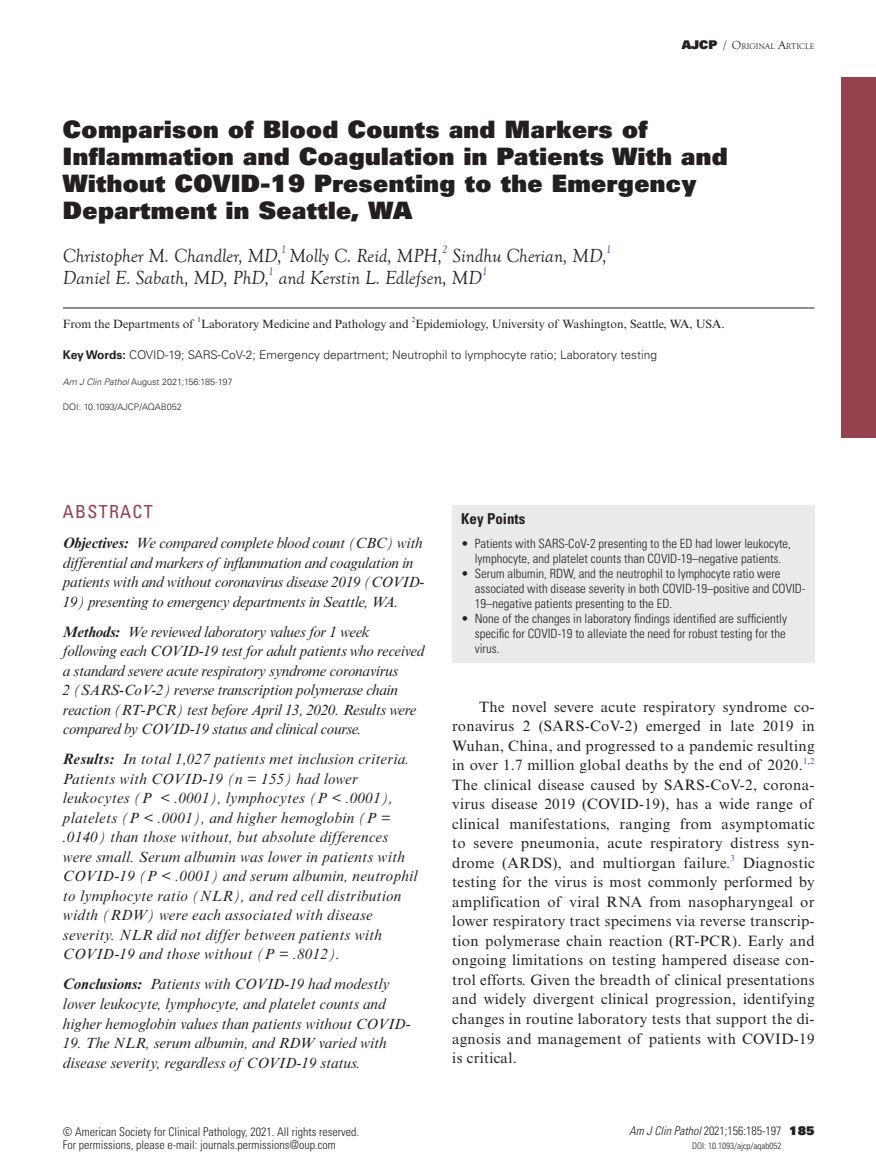
<style>
.page{position:relative;width:876px;height:1174px;background:#fff}
.page>*{position:absolute;margin:0;border:0;box-sizing:border-box;transform-origin:0 0}
.t1{font:24px/27px "Univers LT Std X Black";letter-spacing:.02em;color:#231f20}
.t2{font:italic 19.5px "Goudy Old Style T";color:#231f20}
.t3{font:condensed 18px "Univers LT Std";letter-spacing:.07em;color:#95414e}
.t4{font:15px/19.5px "Times New Roman MT Std";letter-spacing:.02em;color:#231f20;text-align:justify}
.t5{font:italic 15px/19.5px "Times New Roman MT Std";letter-spacing:-.02em;color:#231f20}
.t6{font:italic 15px/19.5px "Times New Roman MT Std";letter-spacing:.02em;color:#231f20}
.t7{font:italic 15px/19.5px "Times New Roman MT Std";color:#231f20}
.t8{font:700 condensed 15px "Univers LT Std";color:#231f20}
.t9{font:300 condensed 12.75px/15px "Univers LT Std";color:#231f20;text-align:center}
.t10{font:300 condensed 12px/13.5px "Univers LT Std";color:#231f20}
.t11{font:12px "Times New Roman MT Std";color:#231f20}
.t12{font:300 12px "Univers LT Std";color:#231f20}
.t13{font:12px "Univers LT Std X Black";color:#231f20}
.t14{font:italic 11.4px "Goudy Old Style T";color:#3853a3}
.t15{font:300 9px "Univers LT Std";color:#231f20}
.t16{font:300 condensed 9px "Univers LT Std";color:#231f20}
.t17{font:8.7px "Times New Roman MT Std";color:#3853a3}
.t18{font:8.4px "Goudy Old Style T";color:#231f20}
.t19{font:7.05px "Times New Roman MT Std";color:#231f20}
.s1{font-family:"Univers LT Std X Black";font-size:12px}
.s2{font-style:italic;font-size:12px}
.s3{font-size:12px}
.s4{font-weight:700}
.s5{font-style:italic}
.s6{font-stretch:condensed}
</style>
<div class="page">
<hr style="left:63px;top:308px;width:751px;height:1px;background:#231f20">
<div style="left:841px;top:77px;width:35px;height:360px;background:#95414e"></div>
<div style="left:452px;top:504px;width:362px;height:158px;background:#e9eaeb"></div>
<p class="t18" style="left:682px;top:42px;width:134px"><span class="s1">AJCP</span> <span class="s2">/</span> <span class="s3">O</span>RIGINAL <span class="s3">A</span>RTICLE</p>
<h1 class="t1" style="left:63px;top:115px;width:666px">Comparison of Blood Counts and Markers of Inflammation and Coagulation in Patients With and Without COVID-19 Presenting to the Emergency Department in Seattle, WA</h1>
<h2 class="t2" style="left:63px;top:245px;width:381px">Christopher M. Chandler, MD, Molly C. Reid, MPH,</h2>
<p class="t14" style="left:281px;top:243px;width:7px">1</p>
<p class="t14" style="left:442px;top:243px;width:7px">2</p>
<h2 class="t2" style="left:453px;top:245px;width:156px">Sindhu Cherian, MD,</h2>
<p class="t14" style="left:606px;top:243px;width:7px">1</p>
<h2 class="t2" style="left:63px;top:267px;width:208px">Daniel E. Sabath, MD, PhD,</h2>
<p class="t14" style="left:268px;top:265px;width:7px">1</p>
<h2 class="t2" style="left:279px;top:267px;width:205px">and Kerstin L. Edlefsen, MD</h2>
<p class="t14" style="left:482px;top:265px;width:7px">1</p>
<p class="t11" style="left:63px;top:317px;width:132px">From the Departments of</p>
<p class="t19" style="left:198px;top:316px;width:5px">1</p>
<p class="t11" style="left:201px;top:317px;width:209px">Laboratory Medicine and Pathology and</p>
<p class="t19" style="left:412px;top:316px;width:5px">2</p>
<p class="t11" style="left:415px;top:317px;width:311px">Epidemiology, University of Washington, Seattle, WA, USA.</p>
<p class="t12" style="left:63px;top:348px;width:596px"><span class="s4">Key Words:</span> COVID-19; SARS-CoV-2; Emergency department; Neutrophil to lymphocyte ratio; Laboratory testing</p>
<p class="t15" style="left:63px;top:376px;width:171px"><span class="s5">Am J Clin Pathol</span> August 2021<span class="s6">;</span>156<span class="s6">:</span>185<span class="s6">-</span>197</p>
<p class="t15" style="left:63px;top:401px;width:120px">DOI: 10.1093/AJCP/AQAB052</p>
<p class="t3" style="left:63px;top:500px;width:91px">ABSTRACT</p>
<p class="t5" style="left:63px;top:533px;width:363px"><span class="s4">Objectives:</span> We compared complete blood count (CBC) with differential and markers of inflammation and coagulation in patients with and without coronavirus disease 2019 (COVID-</p>
<p class="t5" style="left:63px;top:587px;width:337px;line-height:30px">19) presenting to emergency departments in Seattle, WA.<br><span class="s4">Methods:</span> We reviewed laboratory values for 1 week</p>
<p class="t5" style="left:63px;top:641px;width:363px">following each COVID-19 test for adult patients who received a standard severe acute respiratory syndrome coronavirus<br>2 (SARS-CoV-2) reverse transcription polymerase chain reaction (RT-PCR) test before April 13, 2020. Results were compared by COVID-19 status and clinical course.</p>
<p class="t6" style="left:63px;top:749px;width:356px"><span class="s4">Results:</span> In total 1,027 patients met inclusion criteria.<br>Patients with COVID-19 (n = 155) had lower leukocytes (P &lt; .0001), lymphocytes (P &lt; .0001), platelets (P &lt; .0001), and higher hemoglobin (P = .0140) than those without, but absolute differences were small. Serum albumin was lower in patients with COVID-19 (P &lt; .0001) and serum albumin, neutrophil to lymphocyte ratio (NLR), and red cell distribution width (RDW) were each associated with disease severity. NLR did not differ between patients with COVID-19 and those without (P = .8012).</p>
<p class="t7" style="left:63px;top:974px;width:349px"><span class="s4">Conclusions:</span> Patients with COVID-19 had modestly lower leukocyte, lymphocyte, and platelet counts and higher hemoglobin values than patients without COVID-</p>
<p class="t7" style="left:63px;top:1033px;width:325px">19. The NLR, serum albumin, and RDW varied with disease severity, regardless of COVID-19 status.</p>
<p class="t10" style="left:63px;top:1124px;width:298px">© American Society for Clinical Pathology, 2021. All rights reserved.<br>For permissions, please e-mail: journals.permissions@oup.com</p>
<p class="t8" style="left:461px;top:510px;width:66px">Key Points</p>
<p class="t9" style="left:461px;top:536px;width:331px">• Patients with SARS-CoV-2 presenting to the ED had lower leukocyte, lymphocyte, and platelet counts than COVID-19–negative patients.</p>
<p class="t9" style="left:475px;top:566px;width:332px;text-align:left;text-indent:-14px">• Serum albumin, RDW, and the neutrophil to lymphocyte ratio were associated with disease severity in both COVID-19–positive and COVID-<br>19–negative patients presenting to the ED.</p>
<p class="t9" style="left:475px;top:611px;width:314px;text-align:justify;text-indent:-14px">• None of the changes in laboratory findings identified are sufficiently specific for COVID-19 to alleviate the need for robust testing for the virus.</p>
<p class="t4" style="left:452px;top:697px;width:364px;text-indent:27px">The novel severe acute respiratory syndrome co&shy;ronavirus 2 (SARS-CoV-2) emerged in late 2019 in Wuhan, China, and progressed to a pandemic resulting in over 1.7 million global deaths by the end of 2020.<sup>1</sup><sup>,</sup><sup>2<br></sup>The clinical disease caused by SARS-CoV-2, corona&shy;virus disease 2019 (COVID-19), has a wide range of clinical manifestations, ranging from asymptomatic to severe pneumonia, acute respiratory distress syn&shy;drome (ARDS), and multiorgan failure.</p>
<p class="t17" style="left:730px;top:853px;width:6px">3</p>
<p class="t4" style="left:452px;top:853px;width:364px;text-indent:291px">Diagnostic testing for the virus is most commonly performed by amplification of viral RNA from nasopharyngeal or lower respiratory tract specimens via reverse transcrip&shy;tion polymerase chain reaction (RT-PCR). Early and ongoing limitations on testing hampered disease con&shy;trol efforts. Given the breadth of clinical presentations and widely divergent clinical progression, identifying changes in routine laboratory tests that support the di&shy;agnosis and management of patients with COVID-19 is critical.</p>
<p class="t10" style="left:629px;top:1124px;width:154px"><span class="s5">Am J Clin Pathol</span> 2021;156:185-197</p>
<p class="t16" style="left:692px;top:1140px;width:91px">DOI: 10.1093/ajcp/aqab052</p>
<p class="t13" style="left:789px;top:1123px;width:27px">185</p>
</div>
